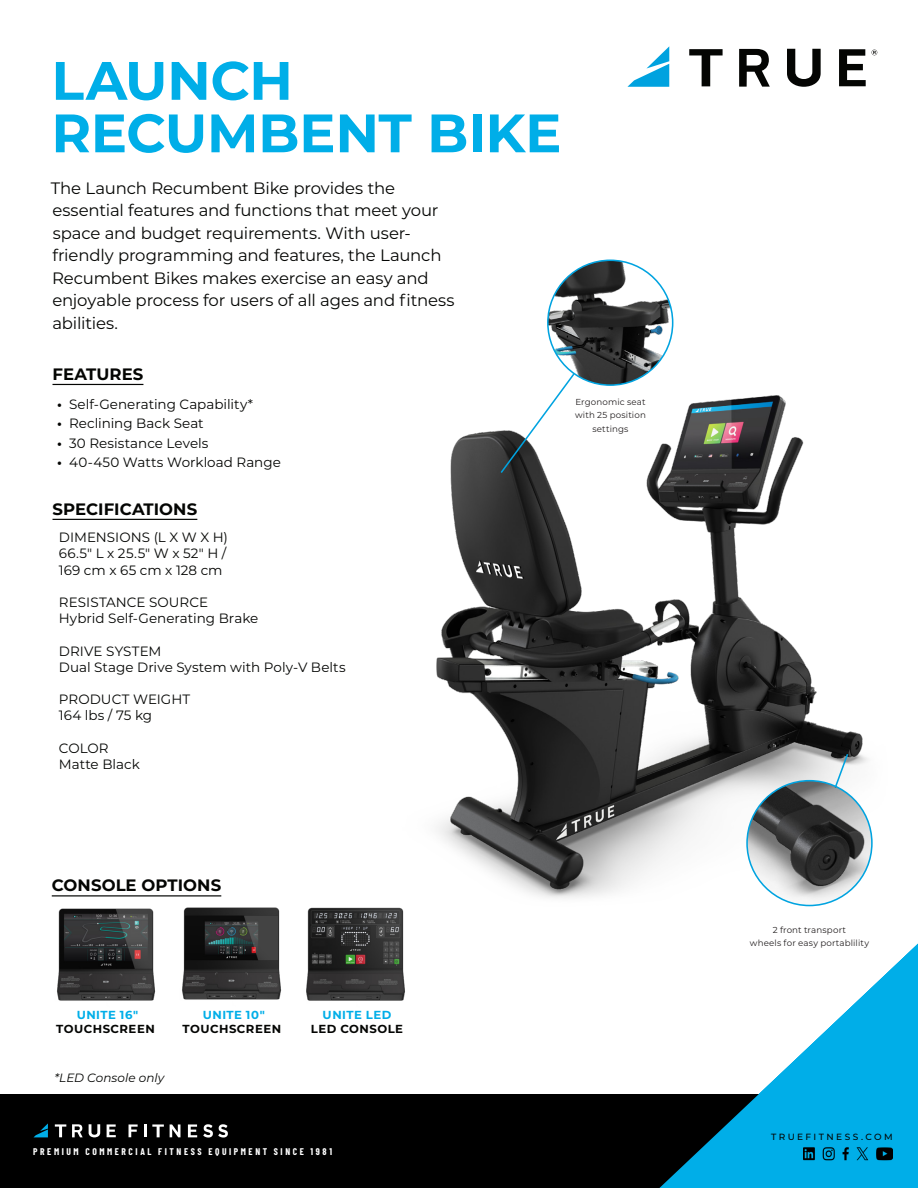
<style>
.page{position:relative;width:918px;height:1188px;background:#fff}
.page>*{position:absolute;margin:0;border:0;box-sizing:border-box;transform-origin:0 0}
.t1{font:700 54px/52.5px "Montserrat";letter-spacing:-.005em;color:#00aee8}
.t2{font:16.5px/22.5px "Montserrat";letter-spacing:-.01em;color:#040503}
.t3{font:700 16.5px "Montserrat";letter-spacing:.005em;color:#040503}
.t4{font:13.5px/16.2px "Montserrat";color:#040503}
.t5{font:700 13.5px/19.5px "Montserrat";color:#040503;text-align:justify}
.t6{font:italic 12px "Montserrat";letter-spacing:.005em;color:#040503}
.t7{font:700 11.7px "Montserrat";letter-spacing:.04em;color:#040503}
.t8{font:700 11.7px "Montserrat";letter-spacing:.045em;color:#00aee8}
.t9{font:500 10.65px "Gotham Condensed";letter-spacing:.27em;color:#fff}
.t10{font:500 9px "Gotham";letter-spacing:.295em;color:#040503}
.t11{font:500 9px "Montserrat";letter-spacing:.27em;color:#040503}
.t12{font:8.7px/13.6px "Montserrat";letter-spacing:.015em;color:#231f20;text-align:center}
</style>
<div class="page">
<hr style="left:53px;top:384px;width:90px;height:1px;background:#040503">
<hr style="left:53px;top:519px;width:144px;height:1px;background:#040503">
<svg style="left:627px;top:46px;width:42px;height:41px"></svg>
<svg style="left:787px;top:49px;width:34px;height:38px"></svg>
<svg style="left:839px;top:49px;width:27px;height:37px"></svg>
<svg style="left:689px;top:49px;width:34px;height:37px"></svg>
<svg style="left:739px;top:49px;width:31px;height:38px"></svg>
<svg style="left:872px;top:50px;width:5px;height:5px"></svg>
<img style="left:436px;top:375px;width:437px;height:532px">
<img style="left:548px;top:260px;width:125px;height:125px;border-radius:62px">
<div style="left:547px;top:260px;width:126px;height:126px;border:2px solid #00a3e0;border-radius:50%"></div>
<svg style="left:833px;top:752px;width:17px;height:37px"></svg>
<svg style="left:499px;top:372px;width:77px;height:103px"></svg>
<img style="left:747px;top:781px;width:125px;height:125px;border-radius:62px">
<hr style="left:52px;top:895px;width:169px;height:1px;background:#040503">
<img style="left:57px;top:908px;width:99px;height:93px">
<img style="left:306px;top:907px;width:99px;height:94px">
<img style="left:182px;top:907px;width:100px;height:93px">
<div style="left:0;top:1095px;width:918px;height:93px;background:#000"></div>
<svg style="left:659px;top:944px;width:259px;height:244px;fill:#00aee8"></svg>
<svg style="left:34px;top:1123px;width:14px;height:14px"></svg>
<svg style="left:89px;top:1124px;width:11px;height:13px"></svg>
<svg style="left:107px;top:1124px;width:9px;height:13px"></svg>
<svg style="left:55px;top:1124px;width:11px;height:13px"></svg>
<svg style="left:72px;top:1124px;width:11px;height:13px"></svg>
<svg style="left:129px;top:1124px;width:9px;height:13px"></svg>
<svg style="left:144px;top:1124px;width:20px;height:13px"></svg>
<svg style="left:170px;top:1124px;width:10px;height:13px"></svg>
<svg style="left:188px;top:1124px;width:9px;height:13px"></svg>
<svg style="left:203px;top:1124px;width:25px;height:14px"></svg>
<h1 class="t1" style="left:51px;top:52px;width:512px">LAUNCH<br>RECUMBENT BIKE</h1>
<p class="t2" style="left:51px;top:176px;width:405px">The Launch Recumbent Bike provides the essential features and functions that meet your space and budget requirements. With user&shy;friendly programming and features, the Launch Recumbent Bikes makes exercise an easy and enjoyable process for users of all ages and fitness abilities.</p>
<p class="t3" style="left:53px;top:362px;width:92px">FEATURES</p>
<p class="t4" style="left:69px;top:394px;width:213px;line-height:19.5px">Self-Generating Capability*<br>Reclining Back Seat<br>30 Resistance Levels<br>40-450 Watts Workload Range</p>
<p class="t5" style="left:57px;top:394px;width:6px">• • • •</p>
<p class="t3" style="left:53px;top:497px;width:146px">SPECIFICATIONS</p>
<p class="t4" style="left:59px;top:529px;width:171px;text-align:justify">DIMENSIONS (L X W X H)<br>66.5" L x 25.5" W x 52" H / 169 cm x 65 cm x 128 cm</p>
<p class="t4" style="left:59px;top:594px;width:201px">RESISTANCE SOURCE<br>Hybrid Self-Generating Brake</p>
<p class="t4" style="left:59px;top:642px;width:288px">DRIVE SYSTEM<br>Dual Stage Drive System with Poly-V Belts</p>
<p class="t4" style="left:59px;top:691px;width:133px">PRODUCT WEIGHT<br>164 lbs / 75 kg</p>
<p class="t4" style="left:59px;top:740px;width:83px">COLOR<br>Matte Black</p>
<p class="t12" style="left:575px;top:394px;width:72px">Ergonomic seat with 25 position settings</p>
<p class="t3" style="left:52px;top:873px;width:171px">CONSOLE OPTIONS</p>
<p class="t8" style="left:77px;top:1006px;width:63px">UNITE 16"</p>
<p class="t7" style="left:56px;top:1020px;width:100px">TOUCHSCREEN</p>
<p class="t6" style="left:54px;top:1070px;width:111px">*LED Console only</p>
<p class="t8" style="left:203px;top:1006px;width:64px">UNITE 10"</p>
<p class="t7" style="left:183px;top:1020px;width:100px">TOUCHSCREEN</p>
<p class="t8" style="left:323px;top:1006px;width:70px">UNITE LED</p>
<p class="t7" style="left:311px;top:1020px;width:94px">LED CONSOLE</p>
<p class="t9" style="left:33px;top:1145px;width:295px">PREMIUM COMMERCIAL FITNESS EQUIPMENT SINCE 1981</p>
<p class="t12" style="left:750px;top:922px;width:121px">2 front transport<br>wheels for easy portablility</p>
<p class="t10" style="left:767px;top:1129px;width:128px">TRUEFITNESS.COM</p>
<p class="t11" style="left:771px;top:1130px;width:123px">TRUEFITNESS.COM</p>
</div>
